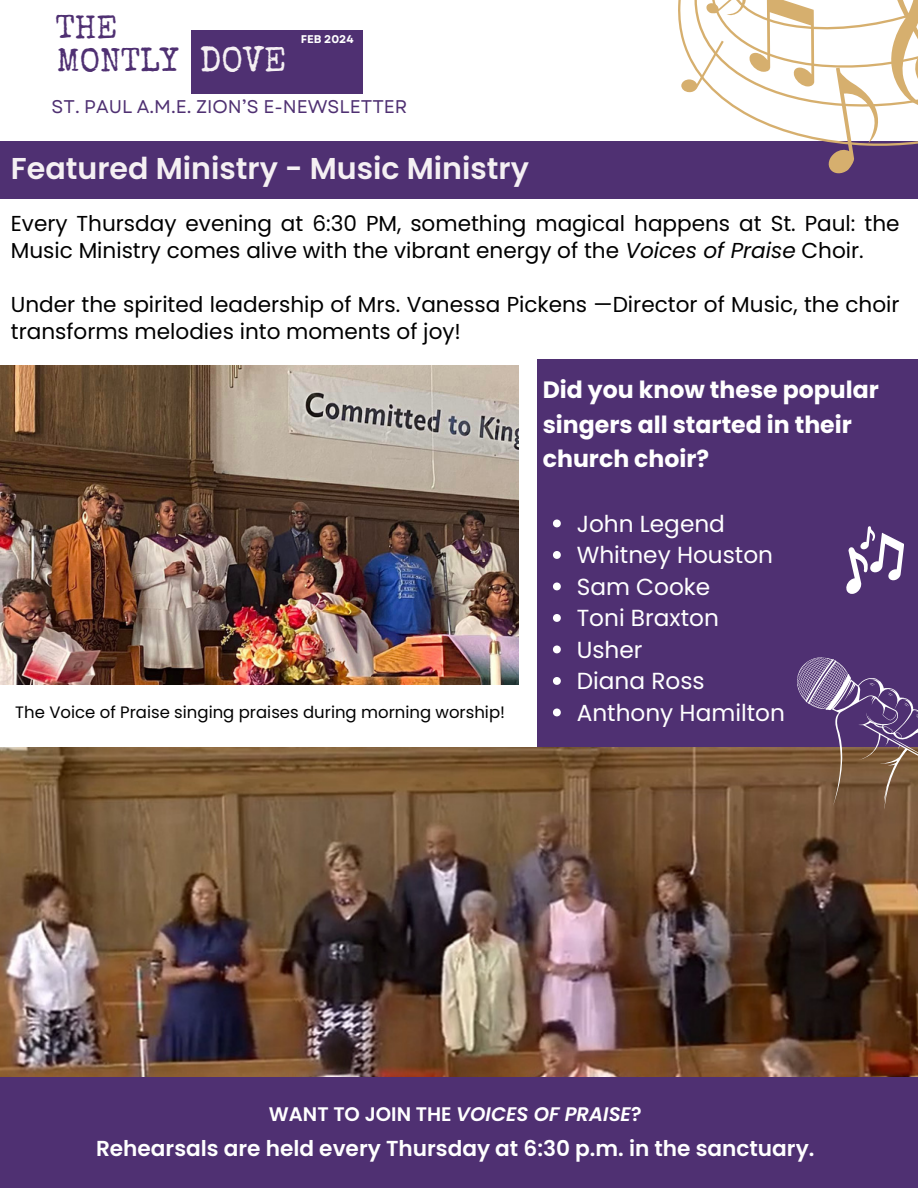
<style>
.page{position:relative;width:918px;height:1188px;background:#fff}
.page>*{position:absolute;margin:0;border:0;box-sizing:border-box;transform-origin:0 0}
.t1{font:34.8px "Special Elite";color:#f5f0f3}
.t2{font:32.85px "Special Elite";color:#4f3072}
.t3{font:600 30.15px "Poppins";color:#f5f0f3}
.t4{font:700 23.7px/34.8px "Poppins";color:#fff}
.t5{font:23.25px/31.5px "Poppins";color:#fff}
.t6{font:21.6px/27px "Poppins";color:#000}
.t7{font:600 21.6px "Poppins";color:#fff}
.t8{font:600 19.65px "Poppins";color:#fff}
.t9{font:18.3px "Garet";color:#4f3072}
.t10{font:16.5px "Poppins";color:#000}
.t11{font:700 11.1px "Garet";color:#fff}
.s1{font-style:italic}
</style>
<div class="page">
<img style="left:0;top:366px;width:518px;height:318px">
<div style="left:537px;top:359px;width:381px;height:421px;background:#4f3072"></div>
<img style="left:0;top:747px;width:918px;height:331px">
<div style="left:191px;top:30px;width:171px;height:63px;background:#4f3072"></div>
<div style="left:0;top:141px;width:918px;height:58px;background:#4f3072"></div>
<svg style="left:678px;top:0;width:240px;height:174px"></svg>
<svg style="left:792px;top:657px;width:126px;height:166px"></svg>
<svg style="left:846px;top:526px;width:58px;height:68px"></svg>
<svg style="left:553px;top:520px;width:8px;height:7px"></svg>
<svg style="left:553px;top:551px;width:8px;height:8px"></svg>
<svg style="left:553px;top:583px;width:8px;height:7px"></svg>
<svg style="left:553px;top:614px;width:8px;height:8px"></svg>
<svg style="left:553px;top:646px;width:8px;height:7px"></svg>
<svg style="left:553px;top:677px;width:8px;height:8px"></svg>
<svg style="left:553px;top:709px;width:8px;height:7px"></svg>
<div style="left:0;top:1078px;width:918px;height:110px;background:#4f3072"></div>
<h2 class="t2" style="left:55px;top:15px;width:63px">THE</h2>
<p class="t11" style="left:301px;top:31px;width:54px">FEB 2024</p>
<h1 class="t1" style="left:200px;top:46px;width:88px">DOVE</h1>
<p class="t9" style="left:52px;top:93px;width:357px">ST. PAUL A.M.E. ZION’S E-NEWSLETTER</p>
<h2 class="t2" style="left:57px;top:48px;width:123px">MONTLY</h2>
<h3 class="t3" style="left:11px;top:147px;width:520px">Featured Ministry - Music Ministry</h3>
<p class="t6" style="left:11px;top:210px;width:890px">Every Thursday evening at 6:30 PM, something magical happens at St. Paul: the<br>Music Ministry comes alive with the vibrant energy of the <span class="s1">Voices of Praise</span> Choir.</p>
<p class="t6" style="left:11px;top:291px;width:890px">Under the spirited leadership of Mrs. Vanessa Pickens —Director of Music, the choir transforms melodies into moments of joy!</p>
<p class="t4" style="left:543px;top:372px;width:338px">Did you know these popular singers all started in their church choir?</p>
<p class="t5" style="left:577px;top:508px;width:198px">John Legend<br>Whitney Houston<br>Sam Cooke<br>Toni Braxton<br>Usher<br>Diana Ross</p>
<p class="t10" style="left:15px;top:701px;width:491px">The Voice of Praise singing praises during morning worship!</p>
<p class="t5" style="left:577px;top:697px;width:210px">Anthony Hamilton</p>
<p class="t8" style="left:269px;top:1101px;width:374px">WANT TO JOIN THE <span class="s1">VOICES OF PRAISE</span>?</p>
<p class="t7" style="left:96px;top:1133px;width:720px">Rehearsals are held every Thursday at 6:30 p.m. in the sanctuary.</p>
</div>
